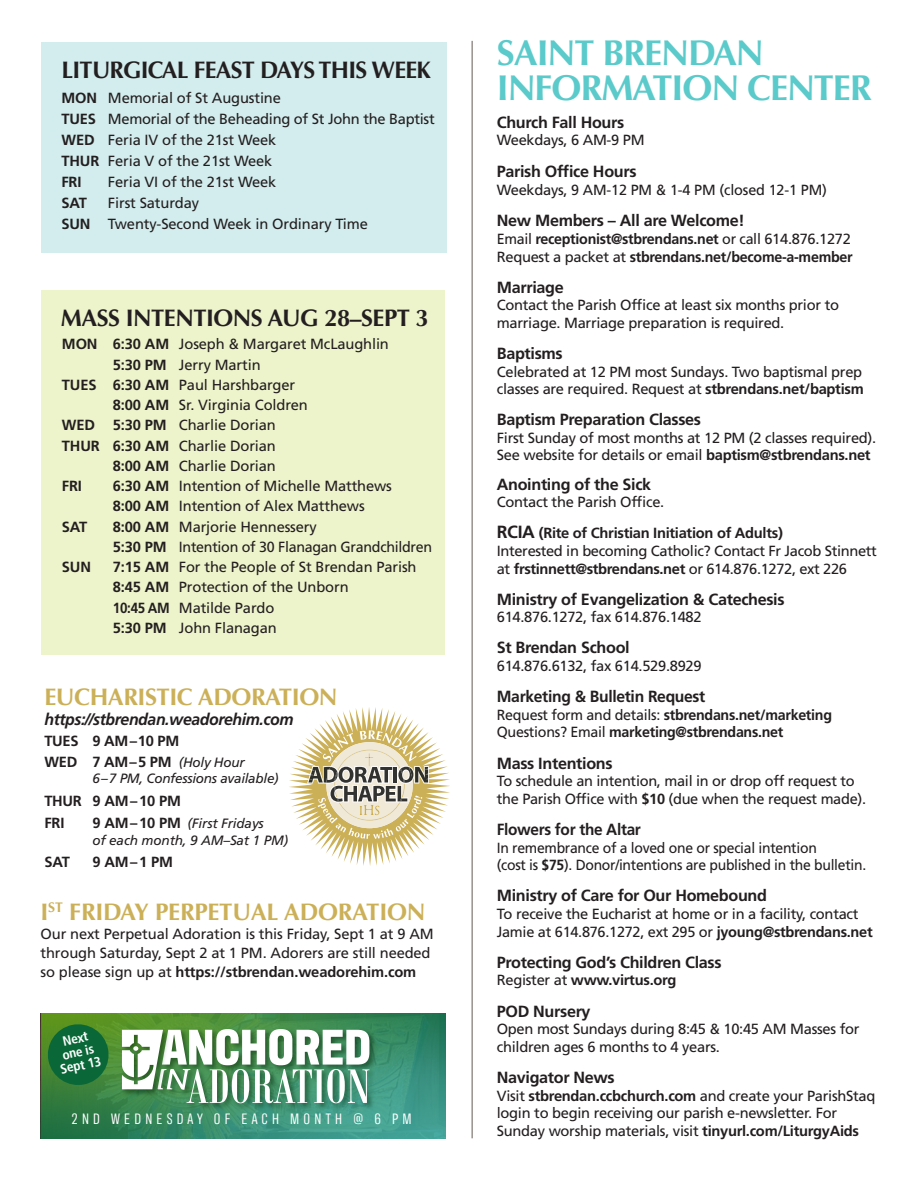
<style>
.page{position:relative;width:918px;height:1188px;background:#fff}
.page>*{position:absolute;margin:0;border:0;box-sizing:border-box;transform-origin:0 0}
.t1{font:700 36px/34.5px "Optima";letter-spacing:-.03em;color:#5bcaca}
.t2{font:700 24px "Optima";letter-spacing:-.03em;color:#231f20}
.t3{font:700 24px "Optima";letter-spacing:-.02em;color:#ccb058}
.t4{font:italic 700 16.5px "Frutiger LT Std";letter-spacing:-.025em;color:#231f20;scale:.96 1}
.t5{font:700 16.2px "Frutiger LT Std";letter-spacing:-.02em;color:#231f20}
.t6{font:700 16.2px "Frutiger LT Std";letter-spacing:-.02em;color:#231f20;scale:.95 1}
.t7{font:15.45px "Antarctican Headline";letter-spacing:.25em;color:#fff;scale:1.11 1}
.t8{font:14.7px/17.7px "Frutiger LT Std";letter-spacing:-.02em;color:#231f20}
.t9{font:700 14.7px/17.7px "Frutiger LT Std";letter-spacing:-.02em;color:#231f20}
.t10{font:14.7px/17.7px "Frutiger LT Std";letter-spacing:-.02em;color:#231f20;scale:.95 1}
.t11{font:italic 13.5px/16.5px "Frutiger LT Std";letter-spacing:-.01em;color:#231f20}
.t12{font:700 condensed 13.5px/13.5px "Frutiger LT Std";color:#fff;text-align:center}
.s1{font-weight:700}
.s2{font-weight:400;font-style:italic;font-size:13.5px}
.s3{font-weight:700;font-style:normal;font-size:14.7px}
.s4{font-weight:400}
.s5{font-size:17.7px}
</style>
<div class="page">
<div style="left:41px;top:290px;width:404px;height:364px;background:#edf3cb"></div>
<hr style="left:472px;top:41px;width:1px;height:1097px;background:#655a56">
<svg style="left:41px;top:1013px;width:404px;height:125px;background:#3b8d62"></svg>
<img style="left:173px;top:1026px;width:206px;height:40px">
<img style="left:183px;top:1066px;width:196px;height:46px">
<img style="left:118px;top:1026px;width:55px;height:72px">
<svg style="left:122px;top:1029px;width:247px;height:74px"></svg>
<svg style="left:45px;top:1021px;width:66px;height:67px;background:#217434"></svg>
<div style="left:41px;top:42px;width:405px;height:210px;background:#d3eced"></div>
<svg style="left:289px;top:707px;width:161px;height:159px"></svg>
<p class="t2" style="left:61px;top:56px;width:371px">LITURGICAL FEAST DAYS THIS WEEK</p>
<p class="t8" style="left:61px;top:88px;width:375px;line-height:21px"><span class="s1">MON</span> Memorial of St Augustine<br><span class="s1">TUES</span> Memorial of the Beheading of St John the Baptist<br><span class="s1">WED</span> Feria IV of the 21st Week<br><span class="s1">THUR</span> Feria V of the 21st Week<br><span class="s1">FRI</span></p>
<p class="t8" style="left:108px;top:174px;width:170px">Feria VI of the 21st Week</p>
<p class="t8" style="left:61px;top:193px;width:308px;line-height:21px;text-indent:46px">First Saturday<br><span class="s1">SUN</span> Twenty-Second Week in Ordinary Time</p>
<p class="t9" style="left:61px;top:195px;width:27px">SAT</p>
<p class="t2" style="left:61px;top:304px;width:370px">MASS INTENTIONS AUG 28–SEPT 3</p>
<p class="t8" style="left:62px;top:335px;width:329px"><span class="s1">MON 6:30 AM</span> Joseph &amp; Margaret McLaughlin</p>
<p class="t8" style="left:113px;top:356px;width:149px"><span class="s1">5:30 PM</span> Jerry Martin</p>
<p class="t8" style="left:62px;top:376px;width:235px"><span class="s1">TUES 6:30 AM</span> Paul Harshbarger</p>
<p class="t8" style="left:113px;top:396px;width:197px"><span class="s1">8:00 AM</span> Sr. Virginia Coldren</p>
<p class="t8" style="left:62px;top:416px;width:215px"><span class="s1">WED 5:30 PM</span> Charlie Dorian</p>
<p class="t8" style="left:62px;top:437px;width:215px"><span class="s1">THUR 6:30 AM</span> Charlie Dorian</p>
<p class="t8" style="left:113px;top:457px;width:164px"><span class="s1">8:00 AM</span> Charlie Dorian</p>
<p class="t9" style="left:62px;top:477px;width:22px">FRI</p>
<p class="t8" style="left:113px;top:476px;width:281px;line-height:20.2px"><span class="s1">6:30 AM</span> Intention of Michelle Matthews<br><span class="s1">8:00 AM</span> Intention of Alex Matthews</p>
<p class="t9" style="left:62px;top:518px;width:27px">SAT</p>
<p class="t8" style="left:113px;top:517px;width:321px;line-height:20.2px"><span class="s1">8:00 AM</span> Marjorie Hennessery<br><span class="s1">5:30 PM</span> Intention of 30 Flanagan Grandchildren</p>
<p class="t9" style="left:62px;top:558px;width:31px">SUN</p>
<p class="t8" style="left:113px;top:557px;width:305px;line-height:20.2px"><span class="s1">7:15 AM</span> For the People of St Brendan Parish<br><span class="s1">8:45 AM</span> Protection of the Unborn<br><span class="s1">10:45 AM</span> Matilde Pardo<br><span class="s1">5:30 PM</span> John Flanagan</p>
<p class="t3" style="left:44px;top:683px;width:295px">EUCHARISTIC ADORATION</p>
<p class="t4" style="left:44px;top:709px;width:261px">https://stbrendan.weadorehim.com</p>
<p class="t9" style="left:44px;top:730px;width:202px;line-height:21px">TUES 9 AM – 10 PM<br>WED 7 AM – 5 PM <span class="s2">(Holy Hour</span></p>
<p class="t11" style="left:92px;top:770px;width:188px">6 – 7 PM, Confessions available)</p>
<p class="t9" style="left:44px;top:789px;width:138px;line-height:22.5px">THUR 9 AM – 10 PM<br>FRI</p>
<p class="t11" style="left:92px;top:815px;width:197px"><span class="s3">9 AM – 10 PM</span> (First Fridays<br>of each month, 9 AM–Sat 1 PM)</p>
<p class="t9" style="left:44px;top:853px;width:27px">SAT</p>
<p class="t9" style="left:92px;top:853px;width:82px">9 AM – 1 PM</p>
<p class="t3" style="left:41px;top:898px;width:386px">I<sup>ST</sup> FRIDAY PERPETUAL ADORATION</p>
<p class="t8" style="left:41px;top:925px;width:395px;line-height:19.2px">Our next Perpetual Adoration is this Friday, Sept 1 at 9 AM through Saturday, Sept 2 at 1 PM. Adorers are still needed so please sign up at <span class="s1">https://stbrendan.weadorehim.com</span></p>
<p class="t12" style="left:54px;top:1036px;width:43px;rotate:-12deg">Next one is<br>Sept 13</p>
<p class="t7" style="left:72px;top:1108px;width:308px">2ND WEDNESDAY OF EACH MONTH @ 6 PM</p>
<p class="t1" style="left:497px;top:36px;width:377px">SAINT BRENDAN<br>INFORMATION CENTER</p>
<p class="t5" style="left:497px;top:113px;width:129px">Church Fall Hours</p>
<p class="t8" style="left:497px;top:132px;width:149px">Weekdays, 6 AM-9 PM</p>
<p class="t5" style="left:497px;top:161px;width:141px">Parish Office Hours</p>
<p class="t8" style="left:497px;top:181px;width:332px">Weekdays, 9 AM-12 PM &amp; 1-4 PM (closed 12-1 PM)</p>
<p class="t5" style="left:497px;top:211px;width:249px">New Members – All are Welcome!</p>
<p class="t9" style="left:497px;top:230px;width:357px"><span class="s4">Email</span> receptionist@stbrendans.net <span class="s4">or call 614.876.1272<br>Request a packet at</span> stbrendans.net/become-a-member</p>
<p class="t5" style="left:497px;top:278px;width:68px">Marriage</p>
<p class="t8" style="left:497px;top:297px;width:344px">Contact the Parish Office at least six months prior to marriage. Marriage preparation is required.</p>
<p class="t5" style="left:497px;top:344px;width:68px">Baptisms</p>
<p class="t8" style="left:497px;top:363px;width:369px">Celebrated at 12 PM most Sundays. Two baptismal prep classes are required. Request at <span class="s1">stbrendans.net/baptism</span></p>
<p class="t5" style="left:497px;top:410px;width:206px">Baptism Preparation Classes</p>
<p class="t8" style="left:497px;top:429px;width:381px">First Sunday of most months at 12 PM (2 classes required).<br>See website for details or email <span class="s1">baptism@stbrendans.net</span></p>
<p class="t5" style="left:497px;top:475px;width:156px">Anointing of the Sick</p>
<p class="t9" style="left:497px;top:487px;width:288px;line-height:30.9px"><span class="s4">Contact the Parish Office.<br></span><span class="s5">RCIA</span> (Rite of Christian Initiation of Adults)</p>
<p class="t8" style="left:497px;top:542px;width:382px">Interested in becoming Catholic? Contact Fr Jacob Stinnett at <span class="s1">frstinnett@stbrendans.net</span> or 614.876.1272, ext 226</p>
<p class="t5" style="left:497px;top:589px;width:289px">Ministry of Evangelization &amp; Catechesis</p>
<p class="t8" style="left:497px;top:608px;width:206px">614.876.1272, fax 614.876.1482</p>
<p class="t5" style="left:497px;top:638px;width:134px">St Brendan School</p>
<p class="t8" style="left:497px;top:657px;width:206px">614.876.6132, fax 614.529.8929</p>
<p class="t5" style="left:497px;top:687px;width:210px">Marketing &amp; Bulletin Request</p>
<p class="t9" style="left:497px;top:706px;width:337px"><span class="s4">Request form and details:</span> stbrendans.net/marketing<br><span class="s4">Questions? Email</span> marketing@stbrendans.net</p>
<p class="t5" style="left:497px;top:753px;width:117px">Mass Intentions</p>
<p class="t8" style="left:497px;top:772px;width:371px">To schedule an intention, mail in or drop off request to the Parish Office with <span class="s1">$10</span> (due when the request made).</p>
<p class="t6" style="left:497px;top:820px;width:153px">Flowers for the Altar</p>
<p class="t10" style="left:497px;top:839px;width:390px">In remembrance of a loved one or special intention<br>(cost is <span class="s1">$75</span>). Donor/intentions are published in the bulletin.</p>
<p class="t5" style="left:497px;top:886px;width:272px">Ministry of Care for Our Homebound</p>
<p class="t8" style="left:497px;top:905px;width:377px">To receive the Eucharist at home or in a facility, contact<br>Jamie at 614.876.1272, ext 295 or <span class="s1">jyoung@stbrendans.net</span></p>
<p class="t5" style="left:497px;top:953px;width:226px">Protecting God’s Children Class</p>
<p class="t9" style="left:497px;top:972px;width:181px"><span class="s4">Register at</span> www.virtus.org</p>
<p class="t5" style="left:497px;top:1001px;width:95px">POD Nursery</p>
<p class="t8" style="left:497px;top:1020px;width:364px">Open most Sundays during 8:45 &amp; 10:45 AM Masses for children ages 6 months to 4 years.</p>
<p class="t5" style="left:497px;top:1068px;width:120px">Navigator News</p>
<p class="t8" style="left:497px;top:1087px;width:380px">Visit <span class="s1">stbrendan.ccbchurch.com</span> and create your ParishStaq login to begin receiving our parish e-newsletter. For<br>Sunday worship materials, visit <span class="s1">tinyurl.com/LiturgyAids</span></p>
</div>
